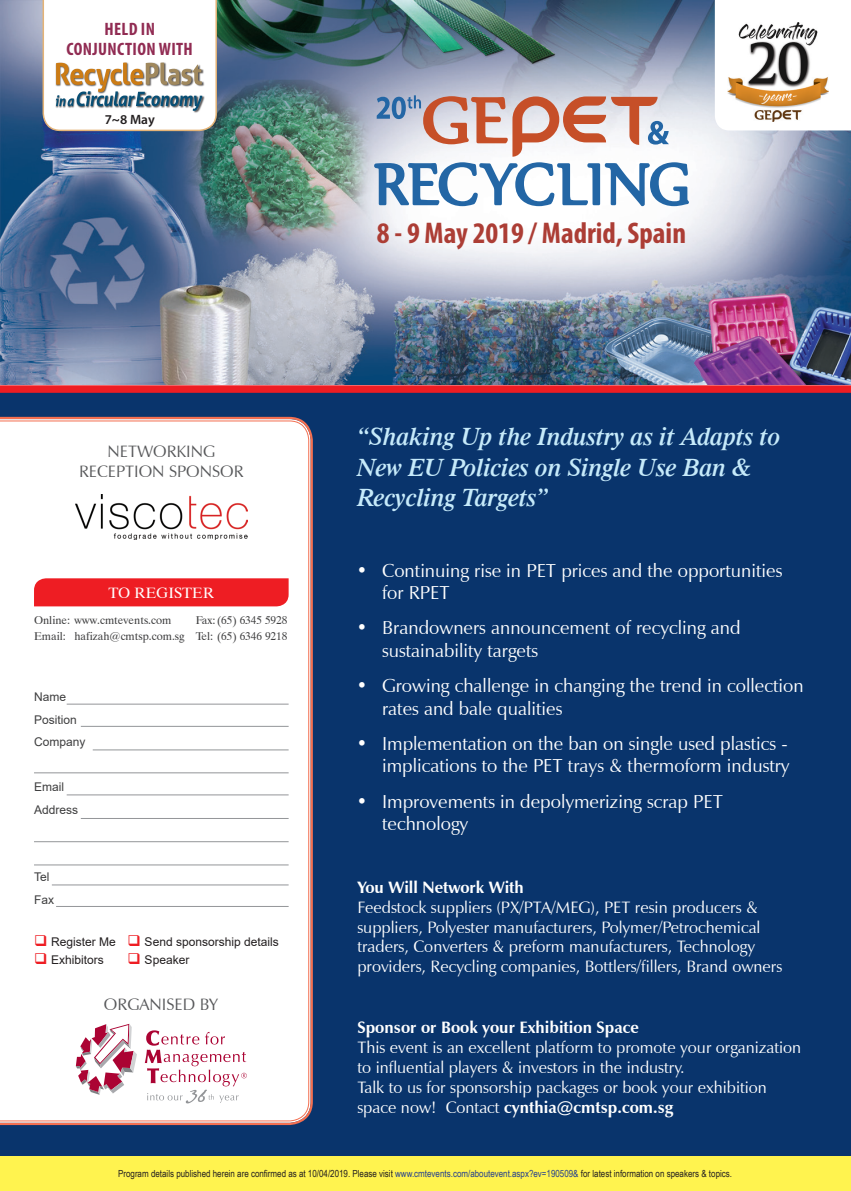
<style>
.page{position:relative;width:851px;height:1191px;background:#fff}
.page>*{position:absolute;margin:0;border:0;box-sizing:border-box;transform-origin:0 0}
.t1{font:700 condensed 30px "Myriad Pro";color:#ac3d35}
.t2{font:italic 600 25.5px/30.6px "Dutch 801 BT";color:#c6eafa}
.t3{font:18.75px/22.5px "Zapf Humanist 601 BT";color:#fff}
.t4{font:700 condensed 18px/19.5px "Myriad Pro";letter-spacing:.02em;color:#912c53;text-align:center}
.t5{font:16.5px/19.8px "Zapf Humanist 601 BT";color:#fff}
.t6{font:16.5px/19.8px "Zapf Humanist 601 BT";color:#57585a;text-align:center}
.t7{font:700 16.5px "Zapf Humanist 601 BT";color:#fff}
.t8{font:15px "Dutch 801 BT";color:#fff}
.t9{font:600 13.5px "Myriad Pro";color:#231f20}
.t10{font:12px "Arial";color:#231f20}
.t11{font:12px/22.5px "Arial";color:#3e3e3f}
.t12{font:11.25px "Dutch 801 BT";color:#3e3e3f}
.t13{font:9.75px "Arial Narrow";color:#231f20}
.s1{color:#ee1d23}
.s2{font-weight:700}
.s3{color:#253f8e}
</style>
<div class="page">
<img style="left:0;top:0;width:850px;height:384px">
<div style="left:0;top:386px;width:850px;height:802px;background:#09346c"></div>
<div style="left:0;top:1156px;width:850px;height:35px;background:#fff34f"></div>
<svg style="left:0;top:416px;width:313px;height:710px;background:#c88680"></svg>
<div style="left:0;top:420px;width:309px;height:701px;background:#fff"></div>
<hr style="left:67px;top:704px;width:221px;height:1px;background:#939598">
<hr style="left:81px;top:726px;width:207px;height:1px;background:#939598">
<hr style="left:93px;top:749px;width:195px;height:1px;background:#939598">
<hr style="left:34px;top:772px;width:254px;height:1px;background:#939598">
<hr style="left:67px;top:794px;width:221px;height:1px;background:#939598">
<hr style="left:81px;top:818px;width:207px;height:1px;background:#939598">
<hr style="left:34px;top:864px;width:254px;height:1px;background:#939598">
<hr style="left:34px;top:841px;width:254px;height:1px;background:#939598">
<hr style="left:52px;top:884px;width:236px;height:1px;background:#939598">
<hr style="left:56px;top:906px;width:232px;height:1px;background:#939598">
<svg style="left:76px;top:1023px;width:61px;height:71px;background:#dcb0bd"></svg>
<svg style="left:145px;top:1030px;width:102px;height:73px;background:#f2dee4"></svg>
<div style="left:0;top:385px;width:850px;height:8px;background:#ee1d23"></div>
<img style="left:75px;top:495px;width:172px;height:44px">
<div style="left:34px;top:578px;width:254px;height:28px;background:#ee1d23"></div>
<svg style="left:374px;top:95px;width:314px;height:111px"></svg>
<svg style="left:42px;top:0;width:176px;height:132px"></svg>
<svg style="left:714px;top:0;width:136px;height:130px"></svg>
<img style="left:727px;top:22px;width:100px;height:99px">
<p class="t4" style="left:67px;top:19px;width:128px">HELD IN<br>CONJUNCTION WITH</p>
<p class="t9" style="left:105px;top:110px;width:52px">7~8 May</p>
<p class="t1" style="left:377px;top:214px;width:310px">8 - 9 May 2019 / Madrid, Spain</p>
<p class="t6" style="left:79px;top:442px;width:166px">NETWORKING<br>RECEPTION SPONSOR</p>
<p class="t8" style="left:108px;top:584px;width:107px">TO REGISTER</p>
<p class="t12" style="left:34px;top:613px;width:139px">Online: www.cmtevents.com</p>
<p class="t12" style="left:196px;top:613px;width:93px">Fax:(65) 6345 5928</p>
<p class="t12" style="left:34px;top:629px;width:255px">Email: hafizah@cmtsp.com.sg Tel: (65) 6346 9218</p>
<p class="t11" style="left:34px;top:686px;width:34px">Name</p>
<p class="t11" style="left:34px;top:708px;width:44px">Position</p>
<p class="t11" style="left:34px;top:731px;width:53px">Company</p>
<p class="t11" style="left:34px;top:776px;width:31px">Email</p>
<p class="t11" style="left:34px;top:798px;width:46px">Address</p>
<p class="t11" style="left:34px;top:866px;width:22px">Tel<br>Fax</p>
<p class="t10" style="left:34px;top:933px;width:246px"><span class="s1">❑</span> Register Me <span class="s1">❑</span> Send sponsorship details</p>
<p class="t10" style="left:34px;top:951px;width:71px"><span class="s1">❑</span> Exhibitors</p>
<p class="t10" style="left:128px;top:951px;width:63px"><span class="s1">❑</span> Speaker</p>
<p class="t6" style="left:104px;top:994px;width:116px">ORGANISED BY</p>
<p class="t2" style="left:357px;top:420px;width:424px">“Shaking Up the Industry as it Adapts to<br>New EU Policies on Single Use Ban &amp;<br>Recycling Targets”</p>
<p class="t3" style="left:382px;top:559px;width:401px;text-indent:-26px">• Continuing rise in PET prices and the opportunities for RPET</p>
<p class="t3" style="left:382px;top:616px;width:360px;text-indent:-26px">• Brandowners announcement of recycling and sustainability targets</p>
<p class="t3" style="left:382px;top:674px;width:423px;text-indent:-26px">• Growing challenge in changing the trend in collection rates and bale qualities</p>
<p class="t3" style="left:356px;top:732px;width:434px;text-align:right">• Implementation on the ban on single used plastics - implications to the PET trays &amp; thermoform industry</p>
<p class="t3" style="left:382px;top:790px;width:342px;text-indent:-26px">• Improvements in depolymerizing scrap PET technology</p>
<p class="t7" style="left:357px;top:877px;width:168px">You Will Network With</p>
<p class="t5" style="left:357px;top:897px;width:426px">Feedstock suppliers (PX/PTA/MEG), PET resin producers &amp; suppliers, Polyester manufacturers, Polymer/Petrochemical traders, Converters &amp; preform manufacturers, Technology providers, Recycling companies, Bottlers/fillers, Brand owners</p>
<p class="t5" style="left:357px;top:1017px;width:445px"><span class="s2">Sponsor or Book your Exhibition Space<br></span>This event is an excellent platform to promote your organization to influential players &amp; investors in the industry.<br>Talk to us for sponsorship packages or book your exhibition space now! Contact <span class="s2">cynthia@cmtsp.com.sg</span></p>
<p class="t13" style="left:118px;top:1166px;width:615px">Program details published herein are confirmed as at 10/04/2019. Please visit <span class="s3">www.cmtevents.com/aboutevent.aspx?ev=190509&amp;</span> for latest information on speakers &amp; topics.</p>
</div>
